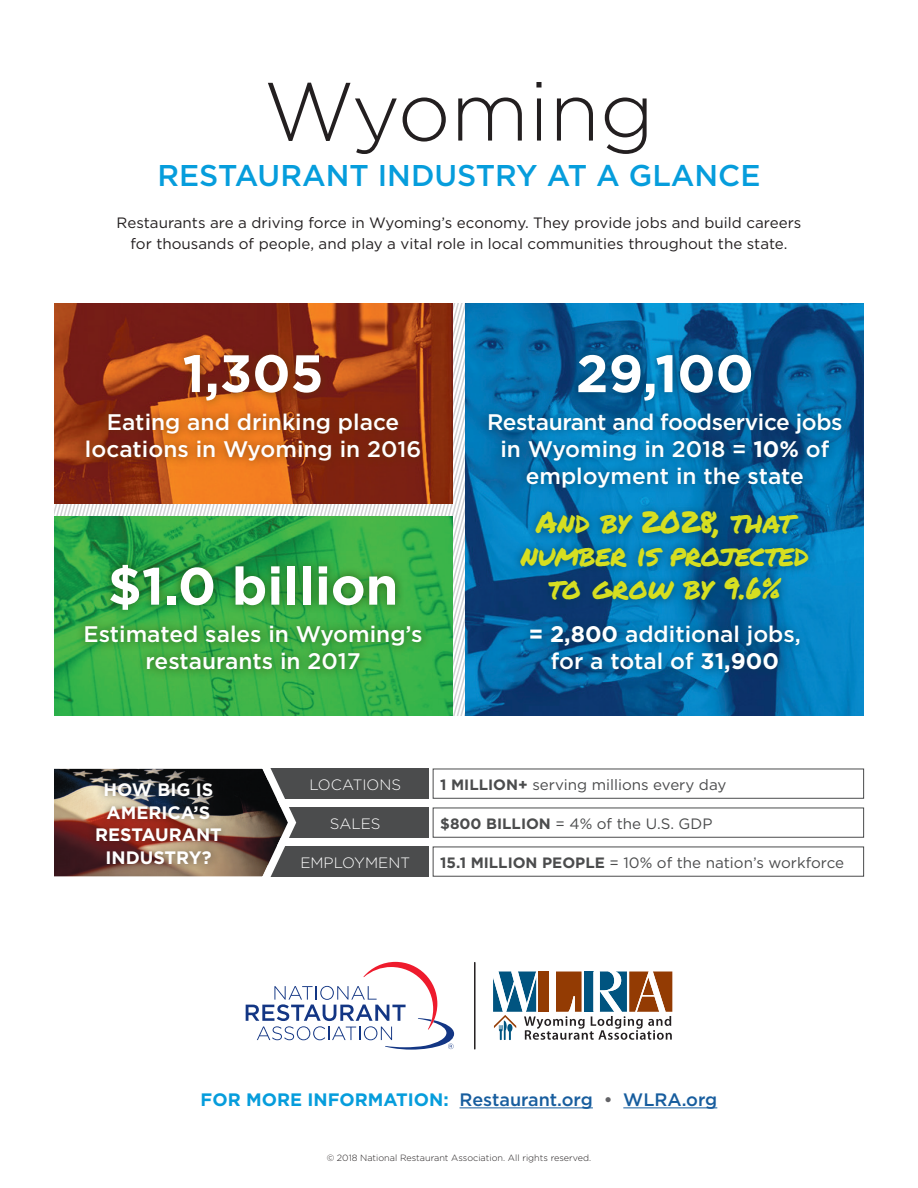
<style>
.page{position:relative;width:918px;height:1188px;background:#fff}
.page>*{position:absolute;margin:0;border:0;box-sizing:border-box;transform-origin:0 0}
.t1{font:300 82.5px "Gotham";color:#231f20}
.t2{font:700 52.5px "Gotham";color:#fff}
.t3{font:30px/33px "Permanent Marker";letter-spacing:-.02em;color:#d6df21;text-align:center}
.t4{font:500 30px "Gotham";color:#069ddc}
.t5{font:500 22.5px/27px "Gotham";color:#fff;text-align:center}
.t6{font:500 22.5px/27px "Gotham";letter-spacing:-.02em;color:#fff;text-align:center}
.t7{font:500 18px "Gotham";color:#175d9e}
.t8{font:700 18px/22.5px "Gotham";color:#fff;text-align:center}
.t9{font:15px/21px "Gotham";color:#231f20;text-align:center}
.t10{font:15px "Gotham";color:#4b4c4d}
.t11{font:300 15px "Gotham";color:#fff}
.t12{font:300 9px "Gotham";color:#231f20}
.s1{font-weight:700}
.s2{font-weight:700;color:#069ddc}
.s3{color:#636366}
</style>
<div class="page">
<svg style="left:104px;top:304px;width:362px;height:412px"></svg>
<img style="left:54px;top:304px;width:398px;height:199px">
<img style="left:466px;top:304px;width:398px;height:412px">
<img style="left:54px;top:517px;width:398px;height:199px">
<div style="left:433px;top:808px;width:431px;height:30px;border:1px solid #4b4c4d"></div>
<div style="left:268px;top:808px;width:161px;height:30px;background:#4b4c4d"></div>
<div style="left:433px;top:847px;width:431px;height:30px;border:1px solid #4b4c4d"></div>
<div style="left:268px;top:847px;width:161px;height:30px;background:#4b4c4d"></div>
<div style="left:433px;top:769px;width:431px;height:30px;border:1px solid #4b4c4d"></div>
<div style="left:268px;top:769px;width:161px;height:30px;background:#4b4c4d"></div>
<svg style="left:54px;top:768px;width:248px;height:109px"></svg>
<div style="left:87px;top:774px;width:143px;height:99px;background:#231f20;opacity:.75"></div>
<svg style="left:246px;top:962px;width:208px;height:88px"></svg>
<hr style="left:474px;top:963px;width:2px;height:86px;background:#231f20">
<hr style="left:460px;top:1107px;width:133px;height:1px;background:#175d9e">
<hr style="left:623px;top:1107px;width:94px;height:1px;background:#175d9e">
<div style="left:76px;top:555px;width:355px;height:124px;background:#1e4c09;opacity:.75"></div>
<div style="left:77px;top:345px;width:353px;height:125px;background:#603000;opacity:.75"></div>
<div style="left:480px;top:345px;width:371px;height:337px;background:#003c59;opacity:.75"></div>
<svg style="left:493px;top:972px;width:179px;height:68px"></svg>
<h1 class="t1" style="left:264px;top:59px;width:392px">Wyoming</h1>
<h3 class="t4" style="left:157px;top:155px;width:605px">RESTAURANT INDUSTRY AT A GLANCE</h3>
<p class="t9" style="left:117px;top:212px;width:686px">Restaurants are a driving force in Wyoming’s economy. They provide jobs and build careers for thousands of people, and play a vital role in local communities throughout the state.</p>
<h2 class="t2" style="left:183px;top:339px;width:143px">1,305</h2>
<h3 class="t5" style="left:85px;top:408px;width:338px">Eating and drinking place locations in Wyoming in 2016</h3>
<h2 class="t2" style="left:108px;top:551px;width:292px">$1.0 billion</h2>
<h3 class="t5" style="left:84px;top:621px;width:341px">Estimated sales in Wyoming’s restaurants in 2017</h3>
<h2 class="t2" style="left:576px;top:339px;width:180px">29,100</h2>
<h3 class="t6" style="left:487px;top:408px;width:357px">Restaurant and foodservice jobs in Wyoming in 2018 = <span class="s1">10%</span> of employment in the state</h3>
<h3 class="t3" style="left:521px;top:505px;width:289px">And by 2028, that number is projected to grow by 9.6%</h3>
<h3 class="t5" style="left:529px;top:621px;width:274px"><span class="s1">= 2,800</span> additional jobs, for a total of <span class="s1">31,900</span></h3>
<p class="t8" style="left:104px;top:778px;width:111px">HOW BIG IS</p>
<p class="t11" style="left:309px;top:775px;width:93px">LOCATIONS</p>
<p class="t10" style="left:440px;top:775px;width:288px"><span class="s1">1 MILLION+</span> serving millions every day</p>
<p class="t8" style="left:95px;top:801px;width:128px">AMERICA’S<br>RESTAURANT<br>INDUSTRY?</p>
<p class="t11" style="left:330px;top:814px;width:52px">SALES</p>
<p class="t10" style="left:440px;top:814px;width:274px"><span class="s1">$800 BILLION</span> = 4% of the U.S. GDP</p>
<p class="t11" style="left:300px;top:853px;width:111px">EMPLOYMENT</p>
<p class="t10" style="left:440px;top:853px;width:405px"><span class="s1">15.1 MILLION PEOPLE</span> = 10% of the nation’s workforce</p>
<p class="t7" style="left:201px;top:1088px;width:518px"><span class="s2">FOR MORE INFORMATION:</span> Restaurant.org <span class="s3">•</span> WLRA.org</p>
<p class="t12" style="left:327px;top:1152px;width:266px">© 2018 National Restaurant Association. All rights reserved.</p>
</div>
